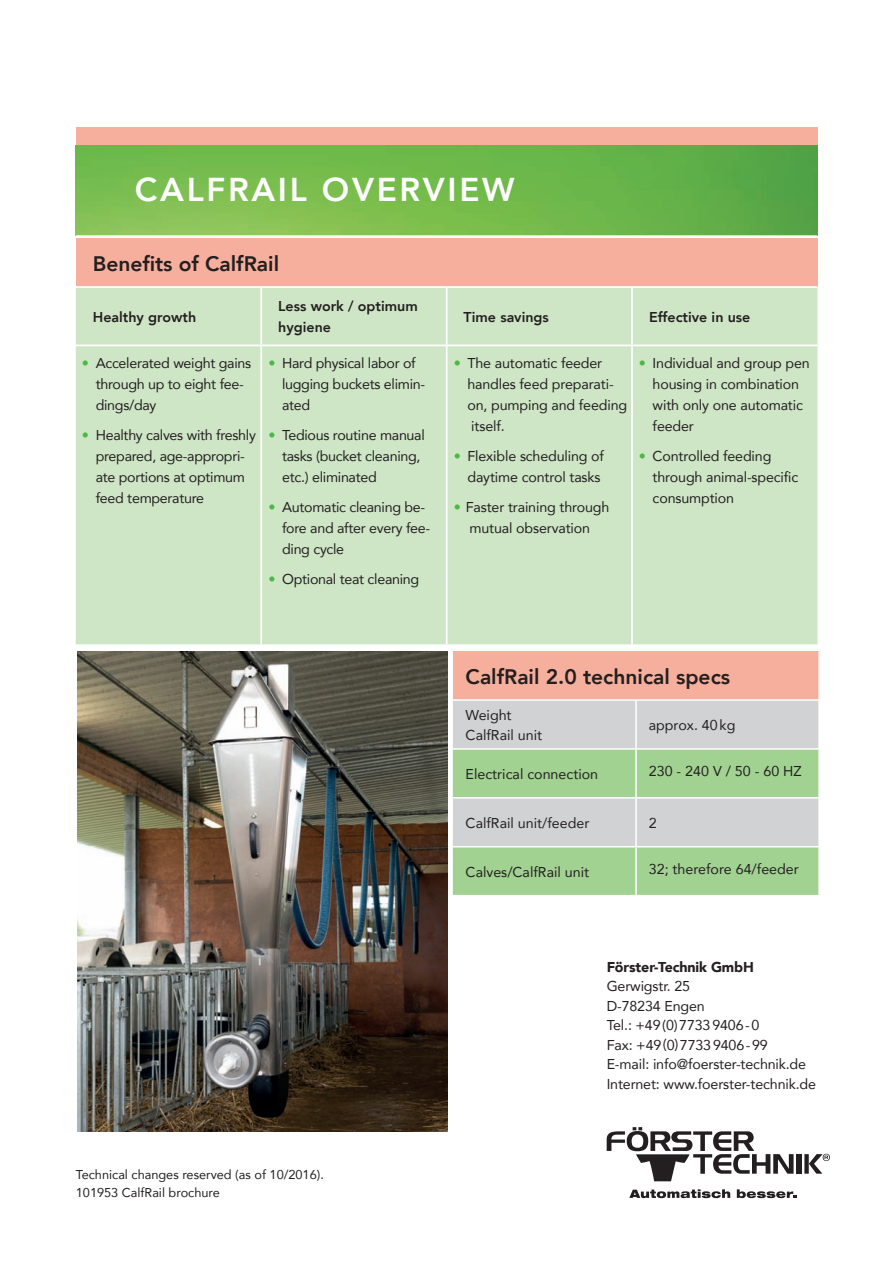
<style>
.page{position:relative;width:893px;height:1263px;background:#fff}
.page>*{position:absolute;margin:0;border:0;box-sizing:border-box;transform-origin:0 0}
.t1{font:800 33px "Avenir LT Com";letter-spacing:.08em;color:#fff}
.t2{font:800 21px "Avenir LT Com";color:#231f20}
.t3{font:14.25px/21px "Avenir LT Com";letter-spacing:-.01em;color:#231f20}
.t4{font:800 14.25px/20.5px "Avenir LT Com";color:#231f20}
.t5{font:900 14.25px "Avenir LT Com";letter-spacing:-.01em;color:#231f20}
.t6{font:12.75px "Avenir LT Com";color:#231f20}
.s1{color:#4cb848}
</style>
<div class="page">
<div style="left:76px;top:127px;width:741px;height:19px;background:#f6af9c"></div>
<div style="left:796px;top:1154px;width:6px;height:20px;background:#231f20"></div>
<svg style="left:607px;top:1127px;width:187px;height:54px"></svg>
<svg style="left:804px;top:1154px;width:26px;height:20px"></svg>
<svg style="left:629px;top:1189px;width:101px;height:9px"></svg>
<svg style="left:737px;top:1189px;width:60px;height:9px"></svg>
<img style="left:76px;top:146px;width:741px;height:89px">
<img style="left:77px;top:651px;width:370px;height:480px">
<div style="left:453px;top:651px;width:366px;height:49px;background:#f6af9c"></div>
<div style="left:453px;top:701px;width:365px;height:47px;background:#d1d2d4"></div>
<div style="left:453px;top:750px;width:365px;height:145px;background:#a1d291"></div>
<div style="left:453px;top:798px;width:365px;height:48px;background:#d1d2d4"></div>
<hr style="left:818px;top:651px;width:2px;height:48px;background:#fff">
<hr style="left:453px;top:699px;width:183px;height:2px;background:#fff">
<hr style="left:636px;top:699px;width:184px;height:2px;background:#fff">
<hr style="left:635px;top:701px;width:2px;height:47px;background:#fff">
<hr style="left:635px;top:750px;width:2px;height:47px;background:#fff">
<hr style="left:453px;top:797px;width:183px;height:1px;background:#fff">
<hr style="left:636px;top:797px;width:184px;height:1px;background:#fff">
<hr style="left:635px;top:798px;width:2px;height:48px;background:#fff">
<hr style="left:453px;top:846px;width:183px;height:1px;background:#fff">
<hr style="left:636px;top:846px;width:184px;height:1px;background:#fff">
<hr style="left:635px;top:847px;width:2px;height:48px;background:#fff">
<div style="left:76px;top:238px;width:741px;height:49px;background:#f6af9c"></div>
<div style="left:76px;top:288px;width:741px;height:356px;background:#cee6c5"></div>
<hr style="left:76px;top:286px;width:185px;height:2px;background:#fff">
<hr style="left:261px;top:286px;width:186px;height:2px;background:#fff">
<hr style="left:260px;top:288px;width:2px;height:57px;background:#fff">
<hr style="left:447px;top:286px;width:185px;height:2px;background:#fff">
<hr style="left:446px;top:288px;width:1px;height:57px;background:#fff">
<hr style="left:632px;top:286px;width:185px;height:2px;background:#fff">
<hr style="left:631px;top:288px;width:2px;height:57px;background:#fff">
<hr style="left:76px;top:345px;width:185px;height:1px;background:#fff">
<hr style="left:261px;top:345px;width:186px;height:1px;background:#fff">
<hr style="left:260px;top:346px;width:2px;height:298px;background:#fff">
<hr style="left:447px;top:345px;width:185px;height:1px;background:#fff">
<hr style="left:446px;top:346px;width:1px;height:298px;background:#fff">
<hr style="left:632px;top:345px;width:185px;height:1px;background:#fff">
<hr style="left:631px;top:346px;width:2px;height:298px;background:#fff">
<p class="t1" style="left:135px;top:170px;width:381px">CALFRAIL OVERVIEW</p>
<p class="t2" style="left:93px;top:251px;width:188px">Benefits of CalfRail</p>
<p class="t4" style="left:93px;top:306px;width:105px">Healthy growth</p>
<p class="t4" style="left:278px;top:296px;width:141px">Less work / optimum hygiene</p>
<p class="t4" style="left:464px;top:306px;width:87px">Time savings</p>
<p class="t4" style="left:649px;top:306px;width:103px">Effective in use</p>
<p class="t3" style="left:96px;top:352px;width:157px;text-indent:-14px"><span class="s1">•</span> Accelerated weight gains through up to eight fee&shy;dings/day</p>
<p class="t3" style="left:96px;top:424px;width:162px;text-indent:-14px"><span class="s1">•</span> Healthy calves with freshly prepared, age-appropri&shy;ate portions at optimum feed temperature</p>
<p class="t3" style="left:282px;top:352px;width:145px;text-indent:-14px"><span class="s1">•</span> Hard physical labor of lugging buckets elimin&shy;ated</p>
<p class="t3" style="left:282px;top:424px;width:144px;text-indent:-14px"><span class="s1">•</span> Tedious routine manual tasks (bucket cleaning, etc.) eliminated</p>
<p class="t3" style="left:282px;top:496px;width:150px;text-indent:-14px"><span class="s1">•</span> Automatic cleaning be&shy;fore and after every fee&shy;ding cycle</p>
<p class="t3" style="left:268px;top:568px;width:152px"><span class="s1">•</span> Optional teat cleaning</p>
<p class="t3" style="left:467px;top:352px;width:161px;text-indent:-14px"><span class="s1">•</span> The automatic feeder handles feed preparati&shy;on, pumping and feeding itself.</p>
<p class="t3" style="left:454px;top:445px;width:152px;text-align:right"><span class="s1">•</span> Flexible scheduling of daytime control tasks</p>
<p class="t3" style="left:454px;top:496px;width:157px;text-align:center"><span class="s1">•</span> Faster training through mutual observation</p>
<p class="t3" style="left:653px;top:352px;width:159px;text-indent:-14px"><span class="s1">•</span> Individual and group pen housing in combination with only one automatic feeder</p>
<p class="t3" style="left:653px;top:445px;width:147px;text-indent:-14px"><span class="s1">•</span> Controlled feeding through animal-specific consumption</p>
<p class="t2" style="left:466px;top:664px;width:266px">CalfRail 2.0 technical specs</p>
<p class="t3" style="left:466px;top:704px;width:48px">Weight</p>
<p class="t3" style="left:466px;top:724px;width:78px">CalfRail unit</p>
<p class="t3" style="left:649px;top:714px;width:88px">approx. 40kg</p>
<p class="t3" style="left:466px;top:763px;width:134px">Electrical connection</p>
<p class="t3" style="left:649px;top:760px;width:154px">230 - 240 V / 50 - 60 HZ</p>
<p class="t3" style="left:466px;top:812px;width:125px">CalfRail unit/feeder</p>
<p class="t3" style="left:649px;top:812px;width:9px">2</p>
<p class="t3" style="left:466px;top:861px;width:125px">Calves/CalfRail unit</p>
<p class="t3" style="left:649px;top:858px;width:152px">32; therefore 64/feeder</p>
<p class="t6" style="left:76px;top:1167px;width:250px">Technical changes reserved (as of 10/2016).</p>
<p class="t6" style="left:76px;top:1185px;width:146px">101953 CalfRail brochure</p>
<p class="t5" style="left:607px;top:958px;width:149px">Förster-Technik GmbH</p>
<p class="t3" style="left:607px;top:976px;width:85px">Gerwigstr. 25</p>
<p class="t3" style="left:607px;top:995px;width:100px">D-78234 Engen</p>
<p class="t3" style="left:607px;top:1015px;width:154px">Tel.: +49(0)77339406-0</p>
<p class="t3" style="left:607px;top:1034px;width:163px">Fax: +49(0)77339406-99</p>
<p class="t3" style="left:607px;top:1054px;width:201px">E-mail: info@foerster-technik.de</p>
<p class="t3" style="left:607px;top:1073px;width:211px">Internet: www.foerster-technik.de</p>
</div>
